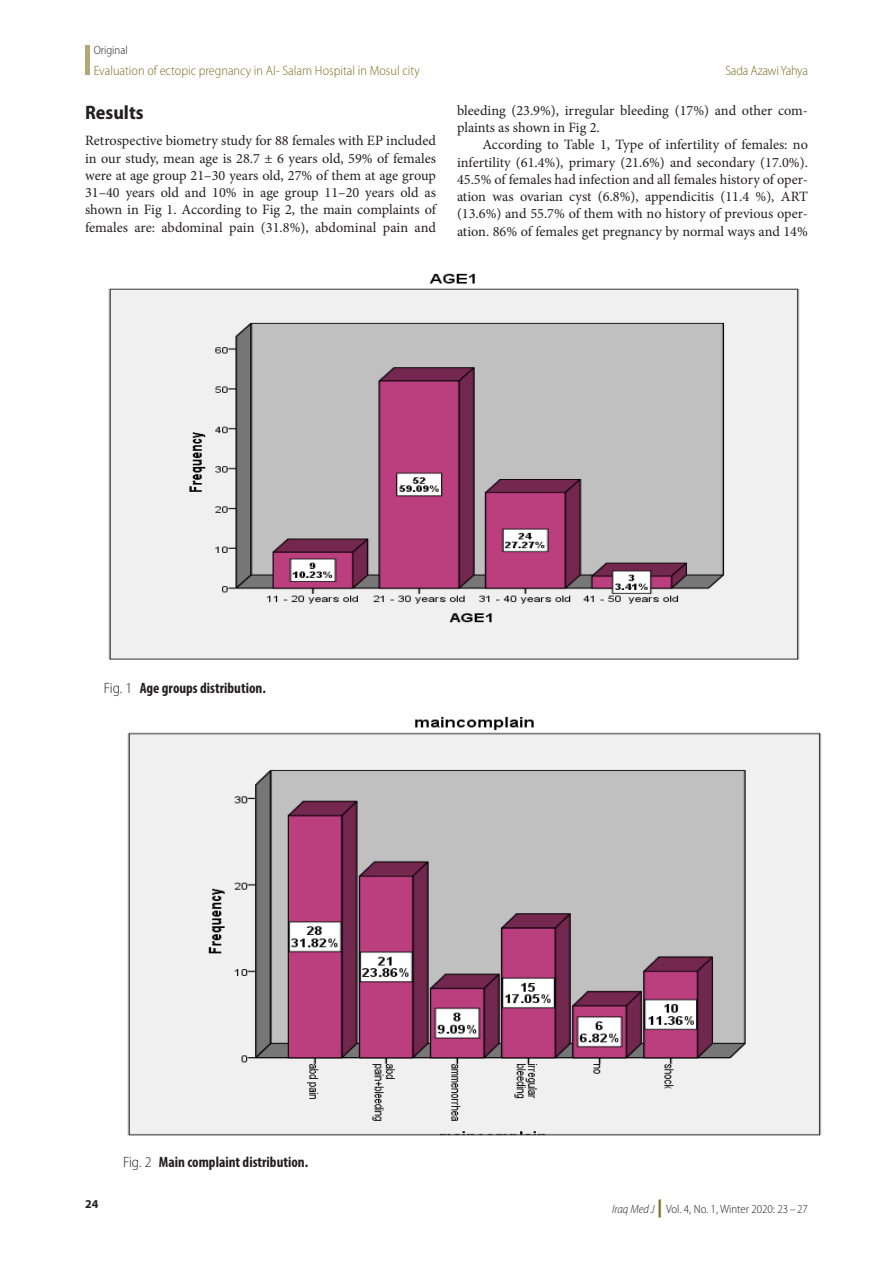
<style>
.page{position:relative;width:893px;height:1263px;background:#fff}
.page>*{position:absolute;margin:0;border:0;box-sizing:border-box;transform-origin:0 0}
.t1{font:700 semi-condensed 19.5px "Myriad Pro";color:#231f20}
.Fig-Cap{font:700 condensed 15px "Myriad Pro";color:#231f20}
.Para-FL{font:14.25px/17.2px "Minion Pro";color:#231f20;text-align:justify}
.Para{font:14.25px/17.2px "Minion Pro";letter-spacing:-.005em;color:#231f20;text-align:justify}
.t2{font:300 semi-condensed 13.5px "Myriad Pro";color:#7e6f22}
.t3{font:300 semi-condensed 13.5px "Myriad Pro";letter-spacing:-.02em;color:#7e6f22}
.t4{font:300 semi-condensed 12px "Myriad Pro";color:#231f20}
.t5{font:700 12px "Myriad Pro";color:#231f20}
.s1{font-weight:300;font-stretch:semi-condensed}
.s2{font-style:italic}
.s3{font-weight:900;font-stretch:normal;font-size:18px;color:#7e6f22}
</style>
<div class="page">
<div style="left:85px;top:45px;width:5px;height:30px;background:#b4a678"></div>
<img style="left:108px;top:273px;width:692px;height:387px">
<img style="left:127px;top:716px;width:695px;height:420px">
<p class="t4" style="left:94px;top:43px;width:36px">Original</p>
<p class="t2" style="left:94px;top:62px;width:328px">Evaluation of ectopic pregnancy in Al- Salam Hospital in Mosul city</p>
<p class="t3" style="left:725px;top:62px;width:84px">Sada Azawi Yahya</p>
<h1 class="t1" style="left:85px;top:100px;width:60px">Results</h1>
<p class="Para-FL" style="left:85px;top:132px;width:352px">Retrospective biometry study for 88 females with EP included in our study, mean age is 28.7 ± 6 years old, 59% of females were at age group 21–30 years old, 27% of them at age group 31–40 years old and 10% in age group 11–20 years old as shown in Fig 1. According to Fig 2, the main complaints of females are: abdominal pain (31.8%), abdominal pain and</p>
<p class="Para-FL" style="left:457px;top:102px;width:352px">bleeding (23.9%), irregular bleeding (17%) and other com&shy;plaints as shown in Fig 2.</p>
<p class="Para" style="left:457px;top:136px;width:352px;text-indent:26px">According to Table 1, Type of infertility of females: no infertility (61.4%), primary (21.6%) and secondary (17.0%).<br>45.5% of females had infection and all females history of oper&shy;ation was ovarian cyst (6.8%), appendicitis (11.4 %), ART (13.6%) and 55.7% of them with no history of previous oper&shy;ation. 86% of females get pregnancy by normal ways and 14%</p>
<p class="Fig-Cap" style="left:104px;top:679px;width:163px"><span class="s1">Fig. 1</span> Age groups distribution.</p>
<p class="t5" style="left:85px;top:1196px;width:15px">24</p>
<p class="Fig-Cap" style="left:123px;top:1153px;width:187px"><span class="s1">Fig. 2</span> Main complaint distribution.</p>
<p class="t4" style="left:612px;top:1202px;width:197px"><span class="s2">Iraq Med J</span> <span class="s3">|</span> Vol. 4, No. 1, Winter 2020: 23 –27</p>
</div>
